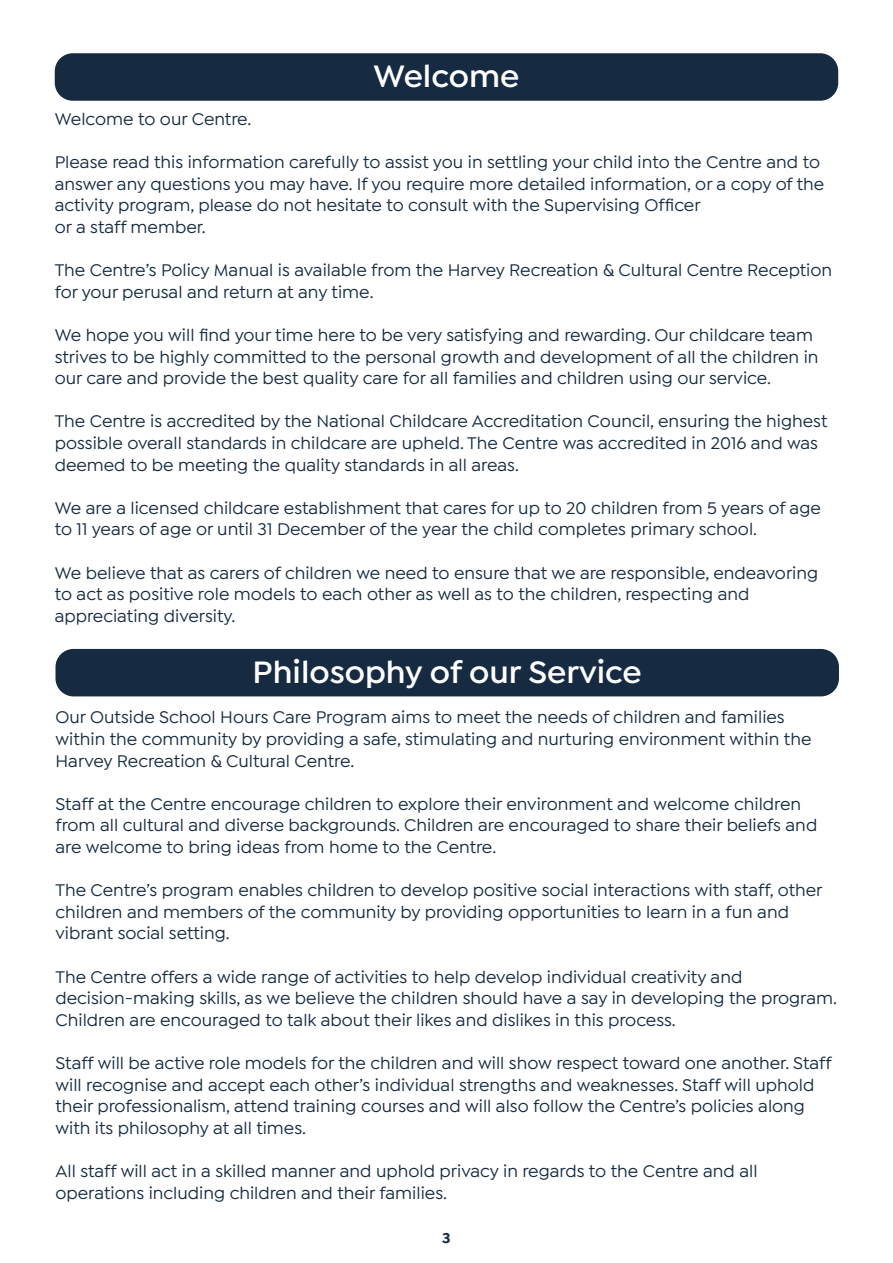
<style>
.page{position:relative;width:893px;height:1263px;background:#fff}
.page>*{position:absolute;margin:0;border:0;box-sizing:border-box;transform-origin:0 0}
.t1{font:600 33px "Isidora Sans";color:#fff}
.t2{font:500 18px/21.6px "Isidora Sans";color:#162b42}
.t3{font:700 15px "Isidora Sans";color:#162b42}
</style>
<div class="page">
<div style="left:55px;top:53px;width:783px;height:48px;background:#162b42;border-radius:18px"></div>
<div style="left:56px;top:649px;width:783px;height:47px;background:#162b42;border-radius:18px"></div>
<p class="t1" style="left:374px;top:57px;width:147px">Welcome</p>
<p class="t2" style="left:55px;top:108px;width:198px">Welcome to our Centre.</p>
<p class="t2" style="left:55px;top:152px;width:771px">Please read this information carefully to assist you in settling your child into the Centre and to answer any questions you may have. If you require more detailed information, or a copy of the activity program, please do not hesitate to consult with the Supervising Officer</p>
<p class="t2" style="left:55px;top:216px;width:153px">or a staff member.</p>
<p class="t2" style="left:55px;top:260px;width:779px">The Centre’s Policy Manual is available from the Harvey Recreation &amp; Cultural Centre Reception for your perusal and return at any time.</p>
<p class="t2" style="left:55px;top:324px;width:760px">We hope you will find your time here to be very satisfying and rewarding. Our childcare team</p>
<p class="t2" style="left:55px;top:346px;width:765px">strives to be highly committed to the personal growth and development of all the children in our care and provide the best quality care for all families and children using our service.</p>
<p class="t2" style="left:55px;top:411px;width:774px">The Centre is accredited by the National Childcare Accreditation Council, ensuring the highest</p>
<p class="t2" style="left:55px;top:432px;width:765px">possible overall standards in childcare are upheld. The Centre was accredited in 2016 and was</p>
<p class="t2" style="left:55px;top:454px;width:466px">deemed to be meeting the quality standards in all areas.</p>
<p class="t2" style="left:55px;top:497px;width:768px">We are a licensed childcare establishment that cares for up to 20 children from 5 years of age to 11 years of age or until 31 December of the year the child completes primary school.</p>
<p class="t2" style="left:55px;top:562px;width:765px">We believe that as carers of children we need to ensure that we are responsible, endeavoring to act as positive role models to each other as well as to the children, respecting and appreciating diversity.</p>
<p class="t1" style="left:253px;top:652px;width:391px">Philosophy of our Service</p>
<p class="t2" style="left:56px;top:707px;width:757px">Our Outside School Hours Care Program aims to meet the needs of children and families within the community by providing a safe, stimulating and nurturing environment within the<br>Harvey Recreation &amp; Cultural Centre.</p>
<p class="t2" style="left:56px;top:793px;width:763px">Staff at the Centre encourage children to explore their environment and welcome children from all cultural and diverse backgrounds. Children are encouraged to share their beliefs and are welcome to bring ideas from home to the Centre.</p>
<p class="t2" style="left:56px;top:879px;width:768px">The Centre’s program enables children to develop positive social interactions with staff, other</p>
<p class="t2" style="left:56px;top:901px;width:735px">children and members of the community by providing opportunities to learn in a fun and vibrant social setting.</p>
<p class="t2" style="left:56px;top:966px;width:688px">The Centre offers a wide range of activities to help develop individual creativity and</p>
<p class="t2" style="left:56px;top:987px;width:783px">decision-making skills, as we believe the children should have a say in developing the program.</p>
<p class="t2" style="left:56px;top:1009px;width:622px">Children are encouraged to talk about their likes and dislikes in this process.</p>
<p class="t2" style="left:56px;top:1052px;width:778px">Staff will be active role models for the children and will show respect toward one another. Staff will recognise and accept each other’s individual strengths and weaknesses. Staff will uphold their professionalism, attend training courses and will also follow the Centre’s policies along with its philosophy at all times.</p>
<p class="t2" style="left:56px;top:1160px;width:704px">All staff will act in a skilled manner and uphold privacy in regards to the Centre and all</p>
<p class="t2" style="left:56px;top:1182px;width:393px">operations including children and their families.</p>
<p class="t3" style="left:442px;top:1229px;width:10px">3</p>
</div>
